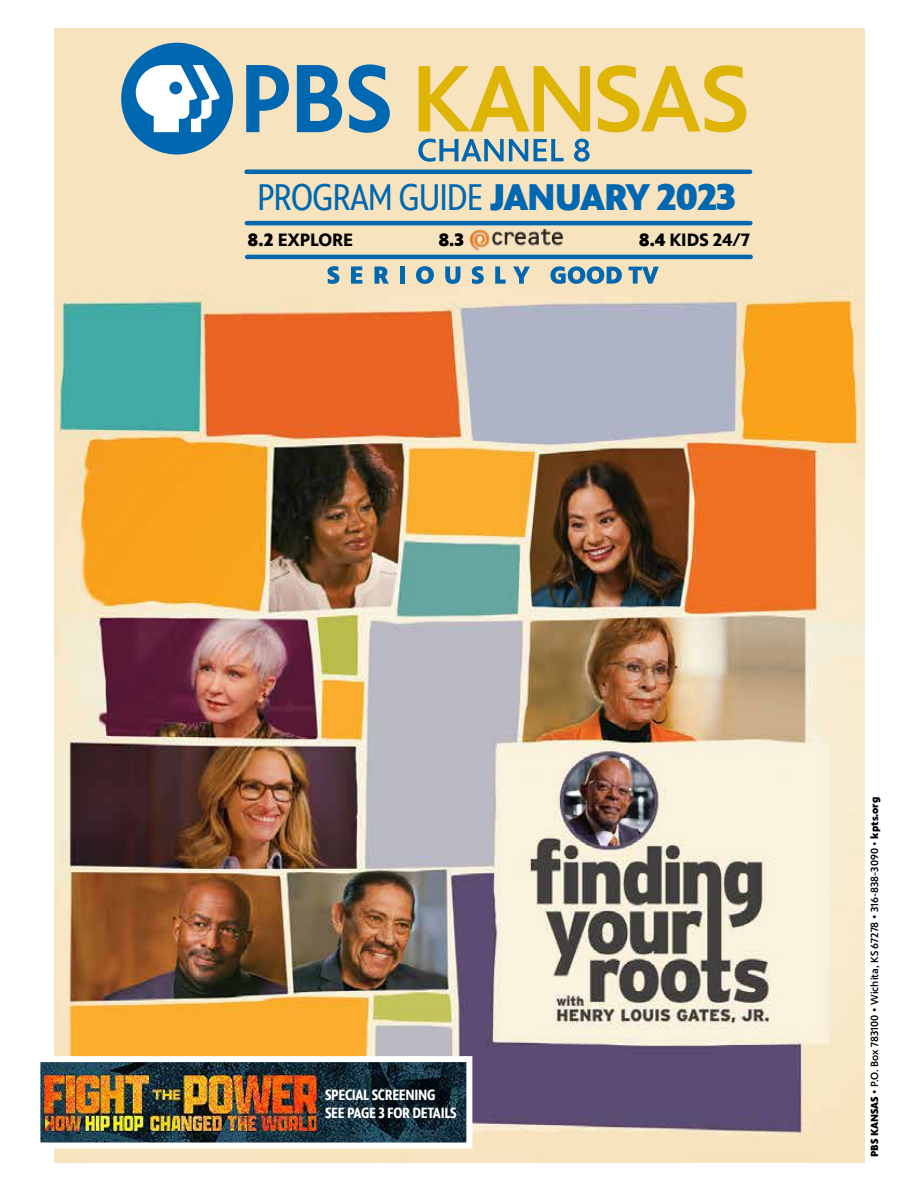
<style>
.page{position:relative;width:918px;height:1188px;background:#fff}
.page>*{position:absolute;margin:0;border:0;box-sizing:border-box;transform-origin:0 0}
.t1{font:37.5px "PBS Sans Condensed";letter-spacing:-.03em;color:#0067b1}
.t2{font:700 18px "PBS Sans";color:#000}
.t3{font:900 18px "PBS Sans";color:#000}
.t4{font:700 15px/18px "PBS Sans Condensed";letter-spacing:-.02em;color:#fff}
.t5{font:500 10.5px "PBS Sans";color:#000}
.s1{font-family:"PBS Sans";font-weight:900}
.s2{font-weight:900}
.s3{font-weight:400}
</style>
<div class="page">
<img style="left:54px;top:28px;width:810px;height:1134px">
<hr style="left:247px;top:170px;width:503px;height:4px;background:#0067b1">
<hr style="left:247px;top:221px;width:503px;height:4px;background:#0067b1">
<hr style="left:247px;top:255px;width:504px;height:4px;background:#0067b1">
<img style="left:469px;top:229px;width:94px;height:22px">
<svg style="left:328px;top:266px;width:11px;height:18px"></svg>
<svg style="left:351px;top:266px;width:11px;height:18px"></svg>
<svg style="left:374px;top:266px;width:15px;height:18px"></svg>
<div style="left:400px;top:266px;width:5px;height:18px;background:#0067b1"></div>
<svg style="left:416px;top:266px;width:18px;height:18px"></svg>
<svg style="left:445px;top:266px;width:15px;height:18px"></svg>
<svg style="left:472px;top:266px;width:12px;height:18px"></svg>
<svg style="left:495px;top:266px;width:11px;height:18px"></svg>
<svg style="left:513px;top:266px;width:17px;height:18px"></svg>
<svg style="left:550px;top:266px;width:72px;height:18px"></svg>
<svg style="left:629px;top:267px;width:30px;height:17px"></svg>
<svg style="left:419px;top:66px;width:171px;height:65px"></svg>
<svg style="left:597px;top:65px;width:149px;height:67px"></svg>
<div style="left:121px;top:43px;width:112px;height:112px;background:#0067b1;border-radius:50%"></div>
<svg style="left:349px;top:64px;width:41px;height:69px"></svg>
<svg style="left:246px;top:65px;width:43px;height:67px"></svg>
<svg style="left:297px;top:65px;width:45px;height:67px"></svg>
<svg style="left:135px;top:65px;width:85px;height:67px"></svg>
<svg style="left:418px;top:139px;width:110px;height:23px"></svg>
<svg style="left:534px;top:139px;width:30px;height:22px"></svg>
<svg style="left:574px;top:139px;width:16px;height:23px"></svg>
<img style="left:41px;top:1063px;width:424px;height:79px">
<div style="left:34px;top:1056px;width:438px;height:93px;border:6px solid #fff"></div>
<h1 class="t1" style="left:257px;top:177px;width:480px">PROGRAM GUIDE <span class="s1">JANUARY 2023</span></h1>
<h2 class="t2" style="left:248px;top:229px;width:107px"><span class="s2">8.2</span> EXPLORE</h2>
<h2 class="t3" style="left:438px;top:230px;width:27px">8.3</h2>
<h2 class="t2" style="left:639px;top:230px;width:113px"><span class="s2">8.4</span> KIDS 24/7</h2>
<h3 class="t4" style="left:325px;top:1086px;width:133px">SPECIAL SCREENING<br>SEE PAGE 3 FOR DETAILS</h3>
<p class="t5" style="left:869px;top:1157px;width:362px;rotate:-90deg"><span class="s2">PBS KANSAS</span> • P.O. Box 783100 • Wichita, KS 67278 • 316-838-3090 <span class="s3">•</span> <span class="s2">kpts.org</span></p>
</div>
